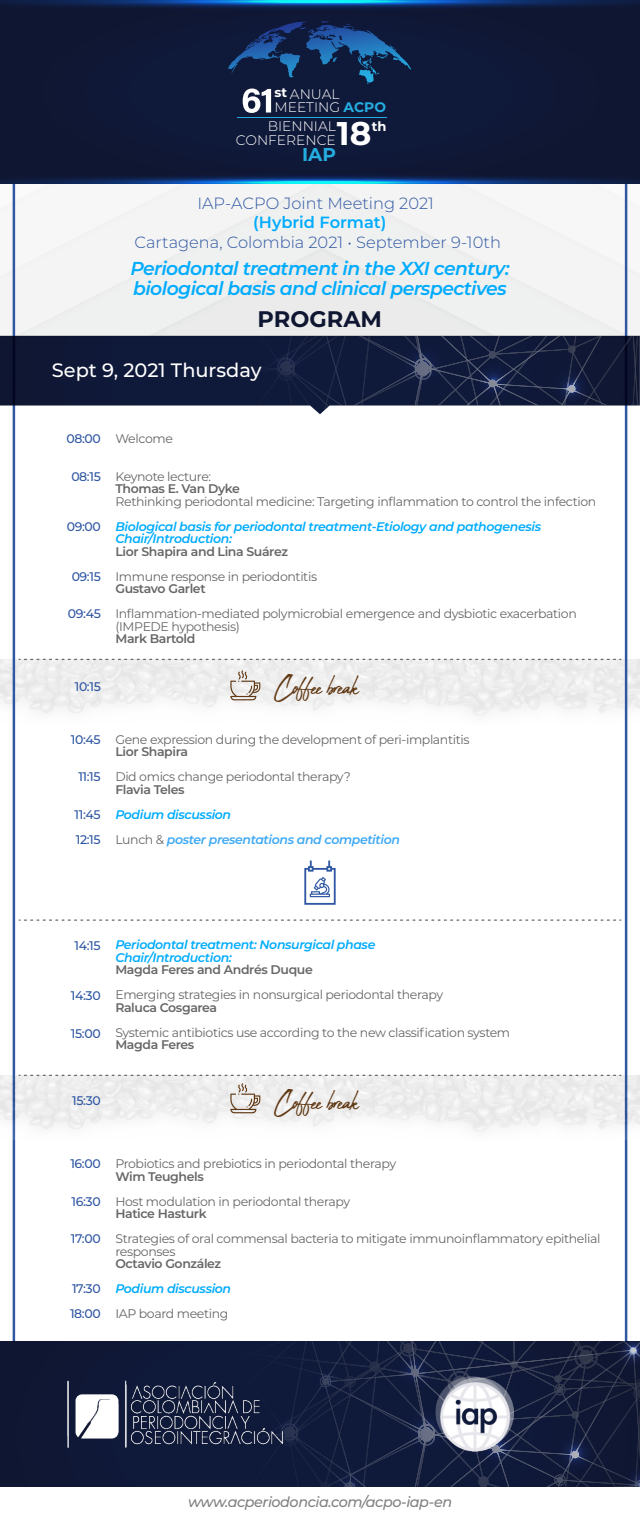
<style>
.page{position:relative;width:640px;height:1518px;background:#fff}
.page>*{position:absolute;margin:0;border:0;box-sizing:border-box;transform-origin:0 0}
.t1{font:35.06px "Abuget";letter-spacing:-.03em;color:#603813}
.t2{font:700 32.81px "Montserrat";color:#fff}
.t3{font:700 22.5px "Montserrat";color:#0f1631}
.t4{font:500 19.38px "Montserrat";color:#fff}
.t5{font:italic 600 18.75px/20px "Montserrat";letter-spacing:-.03em;color:#00acfe}
.t6{font:700 18.56px "Montserrat";color:#25ade1}
.t7{font:300 16.25px "Montserrat";color:#2f57a3}
.t8{font:600 16.25px "Montserrat";color:#00acfe}
.t9{font:italic 500 14.38px "Montserrat";letter-spacing:-.03em;color:#808080}
.t10{font:300 13.81px/13.6px "Montserrat";color:#fff}
.t11{font:700 13.06px "Montserrat";color:#fff}
.t12{font:12.5px/12.5px "Montserrat";letter-spacing:-.03em;color:#666}
.t13{font:600 12.5px "Montserrat";letter-spacing:-.03em;color:#666}
.t14{font:italic 600 12.5px/12.5px "Montserrat";letter-spacing:-.03em;color:#00acfe}
.t15{font:500 12.5px/25px "Montserrat";letter-spacing:-.03em;color:#2f57a3}
.t16{font:italic 600 12.5px/25px "Montserrat";letter-spacing:-.03em;color:#3fa9f5}
.s1{font-weight:700;color:#25ade1}
.s2{color:#00acfe}
.s3{font-weight:400;font-style:normal;color:#666}
</style>
<div class="page">
<img style="left:0;top:659px;width:640px;height:65px">
<div style="left:0;top:183px;width:640px;height:153px;background:#eff0f0"></div>
<div style="left:0;top:0;width:640px;height:183px;background:#0f1836"></div>
<svg style="left:2px;top:176px;width:637px;height:7px"></svg>
<svg style="left:2px;top:0;width:637px;height:8px"></svg>
<svg style="left:243px;top:89px;width:28px;height:24px"></svg>
<svg style="left:359px;top:45px;width:38px;height:39px"></svg>
<svg style="left:345px;top:24px;width:11px;height:7px"></svg>
<svg style="left:228px;top:21px;width:111px;height:52px"></svg>
<hr style="left:237px;top:117px;width:150px;height:1px;background:#25ade1">
<svg style="left:0;top:336px;width:175px;height:78px;background:#28304b"></svg>
<svg style="left:175px;top:336px;width:465px;height:79px;background:#303854"></svg>
<div style="left:0;top:1342px;width:640px;height:144px;background:#0f1735"></div>
<svg style="left:175px;top:1342px;width:465px;height:145px"></svg>
<svg style="left:305px;top:1358px;width:43px;height:43px"></svg>
<img style="left:436px;top:1376px;width:78px;height:76px">
<img style="left:67px;top:1381px;width:216px;height:66px">
<svg style="left:19px;top:659px;width:602px;height:1px"></svg>
<img style="left:0;top:1075px;width:640px;height:65px">
<svg style="left:19px;top:1075px;width:602px;height:1px"></svg>
<svg style="left:19px;top:919px;width:602px;height:2px"></svg>
<svg style="left:230px;top:670px;width:30px;height:30px"></svg>
<svg style="left:230px;top:1083px;width:30px;height:30px"></svg>
<svg style="left:304px;top:860px;width:32px;height:45px"></svg>
<p class="t11" style="left:274px;top:83px;width:14px">st</p>
<p class="t10" style="left:275px;top:87px;width:113px;text-indent:15px">ANUAL<br>MEETING <span class="s1">ACPO</span></p>
<p class="t10" style="left:236px;top:119px;width:102px;text-align:right">BIENNIAL<br>CONFERENCE</p>
<h3 class="t6" style="left:302px;top:141px;width:35px">IAP</h3>
<h2 class="t2" style="left:337px;top:109px;width:36px">18</h2>
<p class="t11" style="left:372px;top:117px;width:16px">th</p>
<h3 class="t7" style="left:197px;top:192px;width:238px">IAP-ACPO Joint Meeting 2021</h3>
<h3 class="t8" style="left:253px;top:211px;width:135px">(Hybrid Format)</h3>
<h3 class="t7" style="left:135px;top:231px;width:368px">Cartagena, Colombia 2021 • September 9-10th</h3>
<h3 class="t5" style="left:130px;top:258px;width:381px">Periodontal treatment in the XXI century: biological basis and clinical perspectives</h3>
<h3 class="t3" style="left:258px;top:303px;width:126px">PROGRAM</h3>
<h3 class="t4" style="left:52px;top:357px;width:211px">Sept 9, 2021 Thursday</h3>
<p class="t15" style="left:66px;top:426px;width:36px">08:00</p>
<p class="t15" style="left:71px;top:463px;width:31px">08:15</p>
<p class="t15" style="left:67px;top:513px;width:36px">09:00</p>
<p class="t15" style="left:72px;top:563px;width:31px">09:15</p>
<p class="t15" style="left:68px;top:601px;width:34px">09:45</p>
<p class="t15" style="left:75px;top:673px;width:28px">10:15</p>
<p class="t15" style="left:71px;top:726px;width:31px">10:45</p>
<p class="t15" style="left:78px;top:764px;width:24px">11:15</p>
<p class="t15" style="left:75px;top:801px;width:28px">11:45<br>12:15</p>
<p class="t12" style="left:115px;top:432px;width:59px">Welcome</p>
<p class="t12" style="left:115px;top:469px;width:97px">Keynote lecture:</p>
<p class="t13" style="left:115px;top:480px;width:126px">Thomas E. Van Dyke</p>
<p class="t12" style="left:115px;top:494px;width:482px">Rethinking periodontal medicine: Targeting inflammation to control the infection</p>
<p class="t14" style="left:115px;top:519px;width:427px">Biological basis for periodontal treatment-Etiology and pathogenesis<br>Chair/Introduction:</p>
<p class="t13" style="left:115px;top:542px;width:174px">Lior Shapira and Lina Suárez</p>
<p class="t12" style="left:115px;top:569px;width:203px">Immune response in periodontitis</p>
<p class="t13" style="left:115px;top:580px;width:92px">Gustavo Garlet</p>
<p class="t12" style="left:115px;top:607px;width:463px">Inflammation-mediated polymicrobial emergence and dysbiotic exacerbation (IMPEDE hypothesis)</p>
<p class="t13" style="left:115px;top:630px;width:81px">Mark Bartold</p>
<h1 class="t1" style="left:275px;top:667px;width:87px">Coffee break</h1>
<p class="t12" style="left:115px;top:733px;width:356px">Gene expression during the development of peri-implantitis</p>
<p class="t13" style="left:115px;top:743px;width:74px">Lior Shapira</p>
<p class="t12" style="left:115px;top:770px;width:237px">Did omics change periodontal therapy?</p>
<p class="t13" style="left:115px;top:780px;width:71px">Flavia Teles</p>
<p class="t16" style="left:115px;top:801px;width:286px"><span class="s2">Podium discussion<br></span><span class="s3">Lunch &amp;</span> poster presentations and competition</p>
<p class="t15" style="left:75px;top:933px;width:28px">14:15</p>
<p class="t15" style="left:71px;top:983px;width:31px">14:30</p>
<p class="t15" style="left:71px;top:1020px;width:31px">15:00</p>
<p class="t15" style="left:72px;top:1087px;width:30px">15:30</p>
<p class="t14" style="left:115px;top:938px;width:262px">Periodontal treatment: Nonsurgical phase<br>Chair/Introduction:</p>
<p class="t13" style="left:115px;top:961px;width:199px">Magda Feres and Andrés Duque</p>
<p class="t12" style="left:115px;top:988px;width:329px">Emerging strategies in nonsurgical periodontal therapy</p>
<p class="t13" style="left:115px;top:998px;width:103px">Raluca Cosgarea</p>
<p class="t12" style="left:115px;top:1025px;width:396px">Systemic antibiotics use according to the new classification system</p>
<p class="t13" style="left:115px;top:1036px;width:81px">Magda Feres</p>
<h1 class="t1" style="left:275px;top:1082px;width:87px">Coffee break</h1>
<p class="t15" style="left:70px;top:1151px;width:32px">16:00</p>
<p class="t15" style="left:72px;top:1188px;width:31px">16:30</p>
<p class="t15" style="left:71px;top:1226px;width:31px">17:00</p>
<p class="t15" style="left:70px;top:1276px;width:32px">17:30<br>18:00</p>
<p class="t12" style="left:115px;top:1157px;width:282px">Probiotics and prebiotics in periodontal therapy</p>
<p class="t13" style="left:115px;top:1167px;width:90px">Wim Teughels</p>
<p class="t12" style="left:115px;top:1195px;width:236px">Host modulation in periodontal therapy</p>
<p class="t13" style="left:115px;top:1205px;width:93px">Hatice Hasturk</p>
<p class="t12" style="left:115px;top:1232px;width:487px">Strategies of oral commensal bacteria to mitigate immunoinflammatory epithelial responses</p>
<p class="t13" style="left:115px;top:1255px;width:107px">Octavio González</p>
<p class="t14" style="left:115px;top:1282px;width:117px">Podium discussion</p>
<p class="t12" style="left:115px;top:1307px;width:115px">IAP board meeting</p>
<p class="t9" style="left:188px;top:1491px;width:265px">www.acperiodoncia.com/acpo-iap-en</p>
</div>
